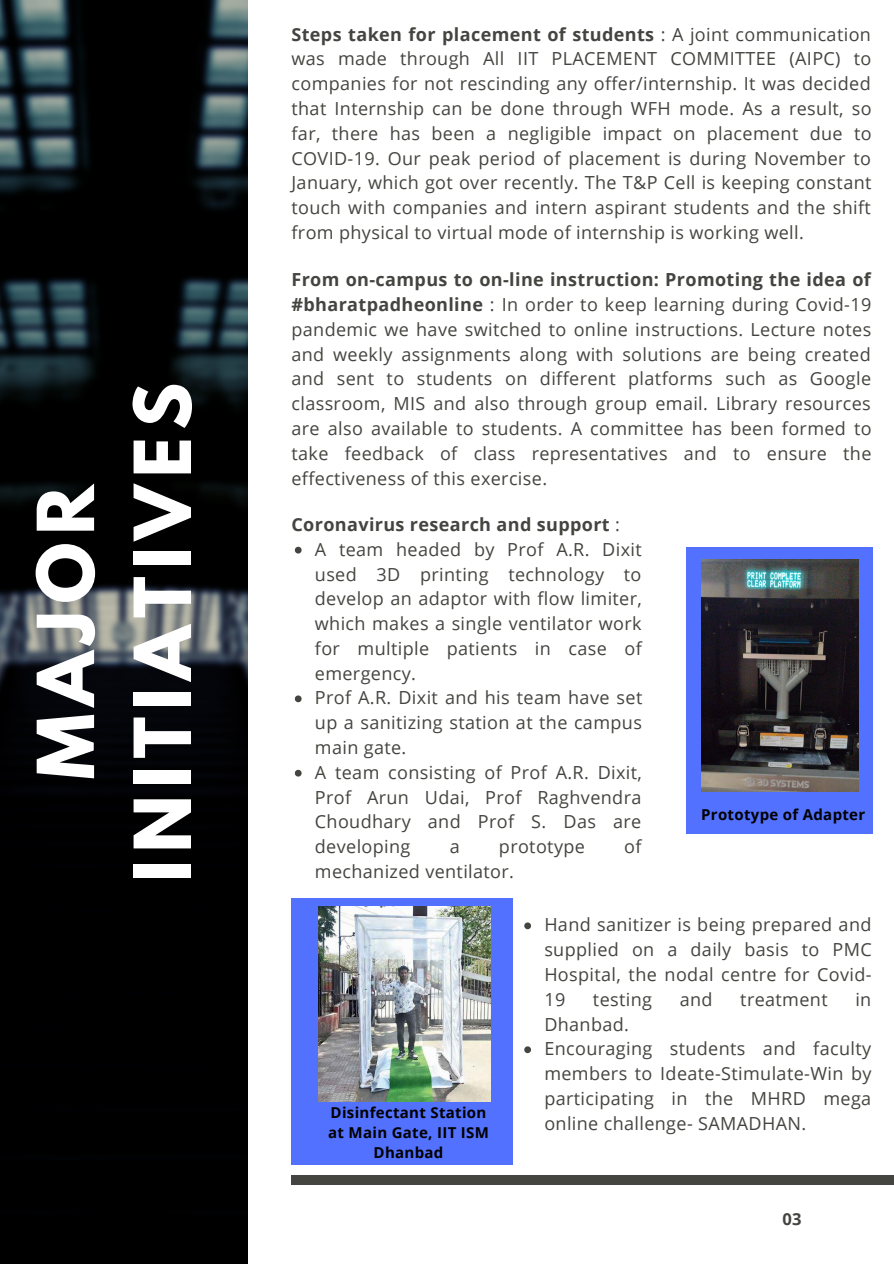
<style>
.page{position:relative;width:894px;height:1264px;background:#fff}
.page>*{position:absolute;margin:0;border:0;box-sizing:border-box;transform-origin:0 0}
.t1{font:700 69.6px/96.9px "League Spartan";letter-spacing:.11em;color:#fff;text-align:center}
.t2{font:18px/24.8px "Open Sans";letter-spacing:.02em;color:#444440;text-align:justify}
.t3{font:700 18px "Open Sans";letter-spacing:.02em;color:#444440}
.t4{font:700 16.5px "Open Sans";color:#444440}
.t5{font:700 15px/20.2px "Open Sans";letter-spacing:.02em;color:#000;text-align:center}
.s1{font-weight:700}
.s2{font-weight:400}
</style>
<div class="page">
<img style="left:0;top:0;width:248px;height:1263px">
<div style="left:291px;top:1175px;width:602px;height:9px;background:#444440"></div>
<svg style="left:295px;top:547px;width:6px;height:6px"></svg>
<svg style="left:295px;top:695px;width:6px;height:7px"></svg>
<svg style="left:295px;top:769px;width:6px;height:7px"></svg>
<svg style="left:524px;top:922px;width:7px;height:7px"></svg>
<svg style="left:524px;top:1046px;width:7px;height:7px"></svg>
<div style="left:685px;top:547px;width:187px;height:286px;background:#5271ff"></div>
<img style="left:701px;top:559px;width:157px;height:232px">
<div style="left:291px;top:898px;width:221px;height:266px;background:#5271ff"></div>
<img style="left:318px;top:906px;width:172px;height:195px">
<h1 class="t1" style="left:26px;top:881px;width:500px;rotate:-90deg">MAJOR<br>INITIATIVES</h1>
<p class="t2" style="left:291px;top:21px;width:581px"><span class="s1">Steps taken for placement of students</span> : A joint communication was made through All IIT PLACEMENT COMMITTEE (AIPC) to companies for not rescinding any offer/internship. It was decided that Internship can be done through WFH mode. As a result, so far, there has been a negligible impact on placement due to COVID-19. Our peak period of placement is during November to January, which got over recently. The T&amp;P Cell is keeping constant touch with companies and intern aspirant students and the shift from physical to virtual mode of internship is working well.</p>
<p class="t2" style="left:291px;top:267px;width:581px"><span class="s1">From on-campus to on-line instruction: Promoting the idea of #bharatpadheonline</span> : In order to keep learning during Covid-19 pandemic we have switched to online instructions. Lecture notes and weekly assignments along with solutions are being created and sent to students on different platforms such as Google classroom, MIS and also through group email. Library resources are also available to students. A committee has been formed to take feedback of class representatives and to ensure the effectiveness of this exercise.</p>
<p class="t3" style="left:291px;top:512px;width:330px">Coronavirus research and support <span class="s2">:</span></p>
<p class="t2" style="left:315px;top:536px;width:329px;text-align:left">A team headed by Prof A.R. Dixit used 3D printing technology to develop an adaptor with flow limiter, which makes a single ventilator work for multiple patients in case of emergency.<br>Prof A.R. Dixit and his team have set up a sanitizing station at the campus main gate.<br>A team consisting of Prof A.R. Dixit,<br>Prof Arun Udai, Prof Raghvendra<br>Choudhary and Prof S. Das are developing</p>
<p class="t2" style="left:449px;top:833px;width:12px">a</p>
<p class="t2" style="left:499px;top:833px;width:87px">prototype</p>
<p class="t2" style="left:624px;top:833px;width:19px">of</p>
<p class="t2" style="left:315px;top:858px;width:201px">mechanized ventilator.</p>
<p class="t5" style="left:701px;top:804px;width:165px">Prototype of Adapter</p>
<p class="t5" style="left:328px;top:1101px;width:162px">Disinfectant Station at Main Gate, IIT ISM<br>Dhanbad</p>
<p class="t2" style="left:544px;top:912px;width:329px">Hand sanitizer is being prepared and supplied on a daily basis to PMC Hospital, the nodal centre for Covid-19</p>
<p class="t2" style="left:592px;top:986px;width:61px">testing</p>
<p class="t2" style="left:679px;top:986px;width:34px">and</p>
<p class="t2" style="left:740px;top:986px;width:89px">treatment</p>
<p class="t2" style="left:855px;top:986px;width:17px">in</p>
<p class="t2" style="left:544px;top:1011px;width:328px;text-align:left">Dhanbad.<br>Encouraging students and faculty members to Ideate-Stimulate-Win by participating in the MHRD mega online challenge- SAMADHAN.</p>
<p class="t4" style="left:782px;top:1206px;width:21px">03</p>
</div>
